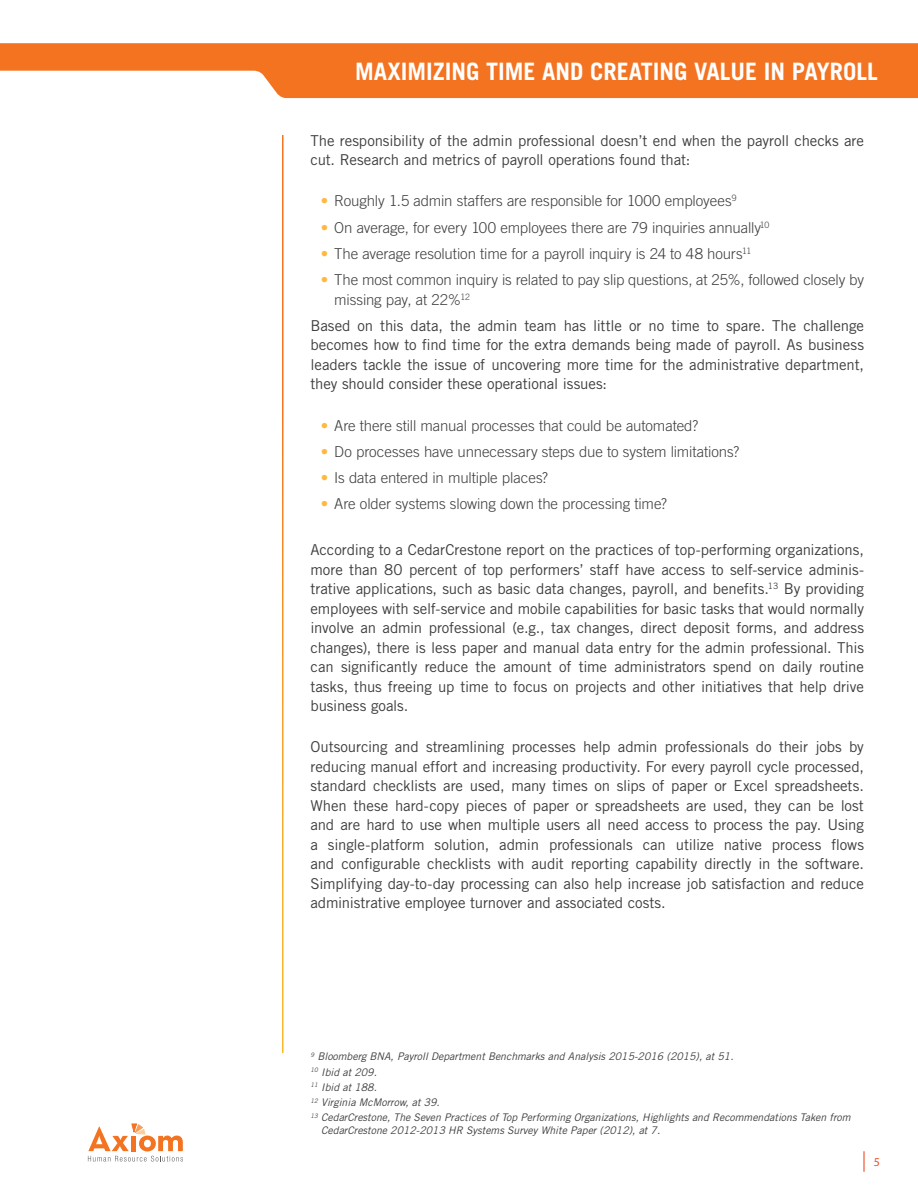
<style>
.page{position:relative;width:918px;height:1188px;background:#fff}
.page>*{position:absolute;margin:0;border:0;box-sizing:border-box;transform-origin:0 0}
.t1{font:700 24px "Trade Gothic LT Std";color:#fff}
.Body__2016{font:15px/19.5px "Trade Gothic LT Std";letter-spacing:-.01em;color:#3e3e3f;text-align:justify}
.t2{font:300 15px/19.5px "Trade Gothic LT Std";letter-spacing:-.005em;color:#3e3e3f}
.t3{font:12px "Myriad Pro";color:#f04d28}
.Footnote_2016{font:italic 10.5px/12.6px "Trade Gothic LT Std";color:#3e3e3f}
.s1{color:#fdb940}
</style>
<div class="page">
<svg style="left:0;top:43px;width:918px;height:55px;background:#f58842"></svg>
<hr style="left:863px;top:1151px;width:2px;height:21px;background:#f04d28">
<svg style="left:88px;top:1124px;width:95px;height:38px"></svg>
<h1 class="t1" style="left:355px;top:57px;width:524px">MAXIMIZING TIME AND CREATING VALUE IN PAYROLL</h1>
<p class="Body__2016" style="left:310px;top:131px;width:555px">The responsibility of the admin professional doesn’t end when the payroll checks are cut. Research and metrics of payroll operations found that:</p>
<p class="t2" style="left:321px;top:191px;width:417px"><span class="s1">•</span> Roughly 1.5 admin staffers are responsible for 1000 employees<sup>9</sup></p>
<p class="t2" style="left:321px;top:217px;width:450px"><span class="s1">•</span> On average, for every 100 employees there are 79 inquiries annually<sup>10</sup></p>
<p class="t2" style="left:321px;top:244px;width:432px"><span class="s1">•</span> The average resolution time for a payroll inquiry is 24 to 48 hours<sup>11</sup></p>
<p class="t2" style="left:334px;top:270px;width:531px;text-indent:-14px"><span class="s1">•</span> The most common inquiry is related to pay slip questions, at 25%, followed closely by missing pay, at 22%<sup>12</sup></p>
<p class="Body__2016" style="left:310px;top:316px;width:555px">Based on this data, the admin team has little or no time to spare. The challenge becomes how to find time for the extra demands being made of payroll. As business leaders tackle the issue of uncovering more time for the administrative department, they should consider these operational issues:</p>
<p class="t2" style="left:321px;top:415px;width:379px"><span class="s1">•</span> Are there still manual processes that could be automated?</p>
<p class="t2" style="left:321px;top:442px;width:420px"><span class="s1">•</span> Do processes have unnecessary steps due to system limitations?</p>
<p class="t2" style="left:321px;top:468px;width:229px"><span class="s1">•</span> Is data entered in multiple places?</p>
<p class="t2" style="left:321px;top:494px;width:348px"><span class="s1">•</span> Are older systems slowing down the processing time?</p>
<p class="Body__2016" style="left:310px;top:540px;width:555px">According to a CedarCrestone report on the practices of top-performing organizations, more than 80 percent of top performers’ staff have access to self-service adminis&shy;trative applications, such as basic data changes, payroll, and benefits.<sup>13</sup> By providing employees with self-service and mobile capabilities for basic tasks that would normally involve an admin professional (e.g., tax changes, direct deposit forms, and address changes), there is less paper and manual data entry for the admin professional. This can significantly reduce the amount of time administrators spend on daily routine tasks, thus freeing up time to focus on projects and other initiatives that help drive business goals.</p>
<p class="Body__2016" style="left:310px;top:737px;width:555px">Outsourcing and streamlining processes help admin professionals do their jobs by reducing manual effort and increasing productivity. For every payroll cycle processed, standard checklists are used, many times on slips of paper or Excel spreadsheets.<br>When these hard-copy pieces of paper or spreadsheets are used, they can be lost and are hard to use when multiple users all need access to process the pay. Using a single-platform solution, admin professionals can utilize native process flows and configurable checklists with audit reporting capability directly in the software.<br>Simplifying day-to-day processing can also help increase job satisfaction and reduce administrative employee turnover and associated costs.</p>
<p class="Footnote_2016" style="left:310px;top:1050px;width:425px"><sup>9</sup> Bloomberg BNA, Payroll Department Benchmarks and Analysis 2015-2016 (2015), at 51.</p>
<p class="Footnote_2016" style="left:310px;top:1066px;width:68px"><sup>10</sup> Ibid at 209.</p>
<p class="Footnote_2016" style="left:310px;top:1081px;width:68px"><sup>11</sup> Ibid at 188.</p>
<p class="Footnote_2016" style="left:310px;top:1096px;width:131px"><sup>12</sup> Virginia McMorrow, at 39.</p>
<p class="Footnote_2016" style="left:321px;top:1112px;width:531px;text-indent:-11px"><sup>13</sup> CedarCrestone, The Seven Practices of Top Performing Organizations, Highlights and Recommendations Taken from<br>CedarCrestone 2012-2013 HR Systems Survey White Paper (2012), at 7.</p>
<p class="t3" style="left:874px;top:1154px;width:8px">5</p>
</div>
